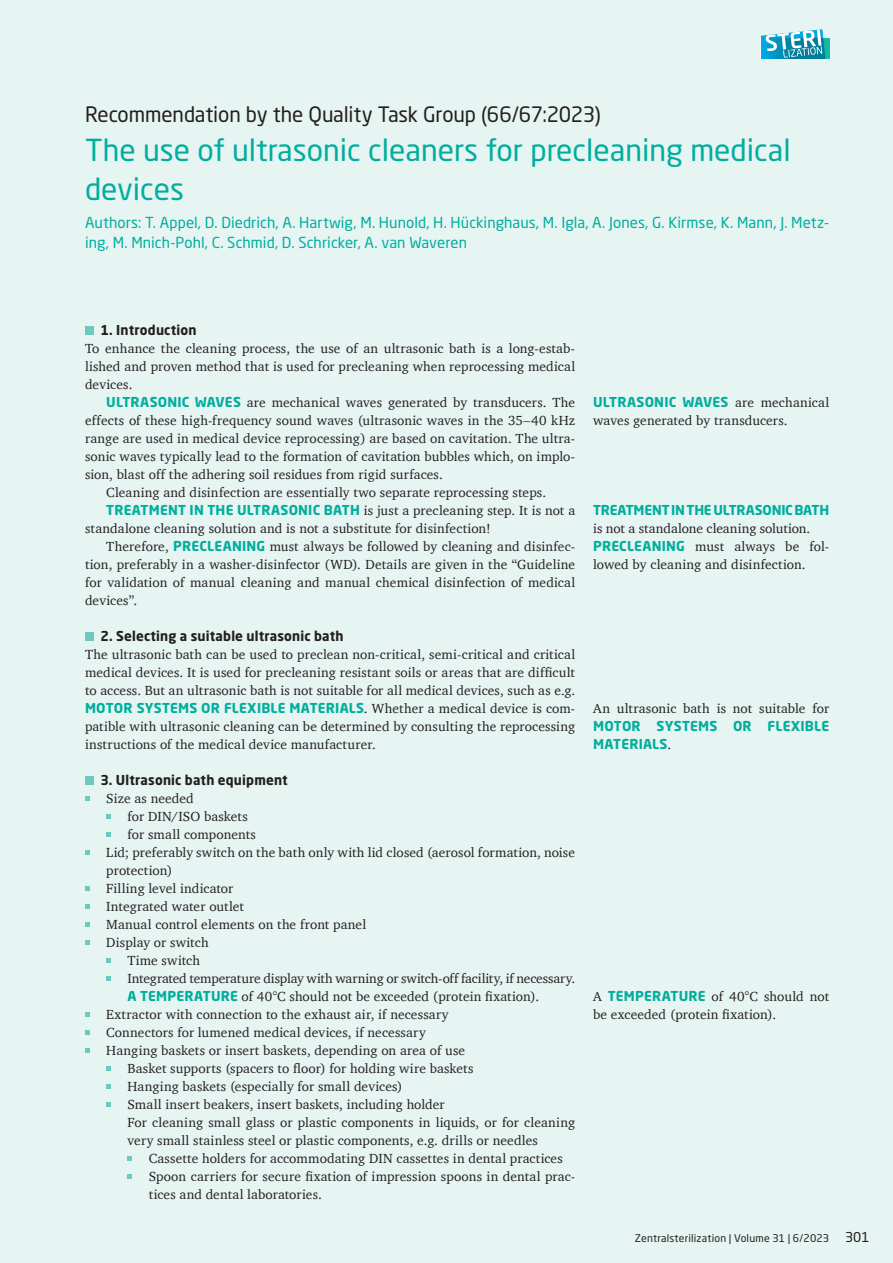
<style>
.page{position:relative;width:893px;height:1263px;background:#e6f4f2}
.page>*{position:absolute;margin:0;border:0;box-sizing:border-box;transform-origin:0 0}
.ZT-01__HL-GB{font:30px/39px "Neo Sans Pro";color:#00ae9d}
.ZT-03_SL-groß-GB{font:21px "Neo Sans Pro";letter-spacing:-.01em;color:#231f20}
.ZT-02__Autor-GB{font:15px/19.5px "Neo Sans Pro";letter-spacing:.005em;color:#00ae9d}
.ZT-04__FL-Aufzählung-GB{font:13.5px/18px "Charter";letter-spacing:.01em;color:#231f20}
.ZT-04__FL-GB{font:13.5px/18px "Charter";letter-spacing:.01em;color:#231f20}
.ZT-04__FL-Einzug-GB{font:13.5px/18px "Charter";letter-spacing:.01em;color:#231f20;text-align:justify}
.ZT-03__SL-GB{font:700 13.5px "Neo Sans Pro";letter-spacing:.015em;color:#231f20}
.t1{font:10.5px "Neo Sans Pro";letter-spacing:.015em;color:#231f20}
.s1{font-family:"Neo Sans Pro";font-weight:700;color:#00ae9d}
.s2{font-size:13.5px}
</style>
<div class="page">
<svg style="left:761px;top:29px;width:69px;height:30px"></svg>
<div style="left:85px;top:327px;width:9px;height:8px;background:#6ec8be"></div>
<div style="left:85px;top:633px;width:9px;height:8px;background:#6ec8be"></div>
<div style="left:85px;top:777px;width:9px;height:8px;background:#6ec8be"></div>
<svg style="left:85px;top:796px;width:5px;height:5px"></svg>
<svg style="left:106px;top:814px;width:5px;height:5px"></svg>
<svg style="left:106px;top:832px;width:5px;height:5px"></svg>
<svg style="left:85px;top:850px;width:5px;height:5px"></svg>
<svg style="left:85px;top:886px;width:5px;height:5px"></svg>
<svg style="left:85px;top:904px;width:5px;height:5px"></svg>
<svg style="left:85px;top:922px;width:5px;height:5px"></svg>
<svg style="left:85px;top:940px;width:5px;height:5px"></svg>
<svg style="left:106px;top:958px;width:5px;height:5px"></svg>
<svg style="left:106px;top:976px;width:5px;height:5px"></svg>
<svg style="left:85px;top:1012px;width:5px;height:5px"></svg>
<svg style="left:85px;top:1030px;width:5px;height:5px"></svg>
<svg style="left:85px;top:1048px;width:5px;height:5px"></svg>
<svg style="left:106px;top:1066px;width:5px;height:5px"></svg>
<svg style="left:106px;top:1084px;width:5px;height:5px"></svg>
<svg style="left:106px;top:1102px;width:5px;height:5px"></svg>
<svg style="left:128px;top:1156px;width:4px;height:5px"></svg>
<svg style="left:128px;top:1174px;width:4px;height:5px"></svg>
<p class="ZT-03_SL-groß-GB" style="left:85px;top:102px;width:517px">Recommendation by the Quality Task Group (66/67:2023)</p>
<p class="ZT-01__HL-GB" style="left:85px;top:130px;width:707px">The use of ultrasonic cleaners for precleaning medical devices</p>
<p class="ZT-02__Autor-GB" style="left:85px;top:213px;width:746px">Authors: T. Appel, D. Diedrich, A. Hartwig, M. Hunold, H. Hückinghaus, M. Igla, A. Jones, G. Kirmse, K. Mann, J. Metz&shy;ing, M. Mnich-Pohl, C. Schmid, D. Schricker, A. van Waveren</p>
<p class="ZT-03__SL-GB" style="left:100px;top:321px;width:98px">1. Introduction</p>
<p class="ZT-04__FL-GB" style="left:85px;top:339px;width:492px;text-align:justify">To enhance the cleaning process, the use of an ultrasonic bath is a long-estab&shy;lished and proven method that is used for precleaning when reprocessing medical devices.</p>
<p class="ZT-04__FL-Einzug-GB" style="left:85px;top:393px;width:492px;text-indent:21px"><span class="s1">ULTRASONIC WAVES</span> are mechanical waves generated by transducers. The effects of these high-frequency sound waves (ultrasonic waves in the 35–40 kHz range are used in medical device reprocessing) are based on cavitation. The ultra&shy;sonic waves typically lead to the formation of cavitation bubbles which, on implo&shy;sion, blast off the adhering soil residues from rigid surfaces.</p>
<p class="ZT-04__FL-Einzug-GB" style="left:106px;top:483px;width:441px">Cleaning and disinfection are essentially two separate reprocessing steps.</p>
<p class="ZT-04__FL-Einzug-GB" style="left:85px;top:501px;width:492px;text-indent:21px"><span class="s1">TREATMENT IN THE ULTRASONIC BATH</span> is just a precleaning step. It is not a standalone cleaning solution and is not a substitute for disinfection!</p>
<p class="ZT-04__FL-Einzug-GB" style="left:85px;top:537px;width:492px;text-indent:21px">Therefore, <span class="s1">PRECLEANING</span> must always be followed by cleaning and disinfec&shy;tion, preferably in a washer-disinfector (WD). Details are given in the “Guideline for validation of manual cleaning and manual chemical disinfection of medical devices”.</p>
<p class="ZT-03__SL-GB" style="left:100px;top:627px;width:245px">2. Selecting a suitable ultrasonic bath</p>
<p class="ZT-04__FL-GB" style="left:85px;top:645px;width:492px;text-align:justify">The ultrasonic bath can be used to preclean non-critical, semi-critical and critical medical devices. It is used for precleaning resistant soils or areas that are difficult to access. But an ultrasonic bath is not suitable for all medical devices, such as e.g.<br><span class="s1">MOTOR SYSTEMS OR FLEXIBLE MATERIALS</span>. Whether a medical device is com&shy;patible with ultrasonic cleaning can be determined by consulting the reprocessing instructions of the medical device manufacturer.</p>
<p class="ZT-03__SL-GB" style="left:100px;top:771px;width:189px">3. Ultrasonic bath equipment</p>
<p class="ZT-04__FL-Aufzählung-GB" style="left:106px;top:789px;width:89px">Size as needed</p>
<p class="ZT-04__FL-Aufzählung-GB" style="left:128px;top:807px;width:122px">for DIN/ISO baskets</p>
<p class="ZT-04__FL-Aufzählung-GB" style="left:128px;top:825px;width:130px">for small components</p>
<p class="ZT-04__FL-Aufzählung-GB" style="left:106px;top:843px;width:470px">Lid; preferably switch on the bath only with lid closed (aerosol formation, noise protection)</p>
<p class="ZT-04__FL-Aufzählung-GB" style="left:106px;top:879px;width:129px">Filling level indicator</p>
<p class="ZT-04__FL-Aufzählung-GB" style="left:106px;top:897px;width:139px">Integrated water outlet</p>
<p class="ZT-04__FL-Aufzählung-GB" style="left:106px;top:915px;width:261px">Manual control elements on the front panel</p>
<p class="ZT-04__FL-Aufzählung-GB" style="left:106px;top:933px;width:104px">Display or switch</p>
<p class="ZT-04__FL-Aufzählung-GB" style="left:128px;top:951px;width:74px">Time switch</p>
<p class="ZT-04__FL-Aufzählung-GB" style="left:128px;top:969px;width:449px">Integrated temperature display with warning or switch-off facility, if necessary.<br><span class="s1">A TEMPERATURE</span> of 40°C should not be exceeded (protein fixation).</p>
<p class="ZT-04__FL-Aufzählung-GB" style="left:106px;top:1005px;width:344px">Extractor with connection to the exhaust air, if necessary</p>
<p class="ZT-04__FL-Aufzählung-GB" style="left:106px;top:1023px;width:321px">Connectors for lumened medical devices, if necessary</p>
<p class="ZT-04__FL-Aufzählung-GB" style="left:106px;top:1041px;width:360px">Hanging baskets or insert baskets, depending on area of use</p>
<p class="ZT-04__FL-Aufzählung-GB" style="left:128px;top:1059px;width:347px">Basket supports (spacers to floor) for holding wire baskets</p>
<p class="ZT-04__FL-Aufzählung-GB" style="left:128px;top:1077px;width:276px">Hanging baskets (especially for small devices)</p>
<p class="ZT-04__FL-Aufzählung-GB" style="left:128px;top:1095px;width:319px">Small insert beakers, insert baskets, including holder</p>
<p class="ZT-04__FL-Aufzählung-GB" style="left:128px;top:1113px;width:449px">For cleaning small glass or plastic components in liquids, or for cleaning very small stainless steel or plastic components, e.g. drills or needles</p>
<p class="ZT-04__FL-Aufzählung-GB" style="left:149px;top:1149px;width:416px">Cassette holders for accommodating DIN cassettes in dental practices</p>
<p class="ZT-04__FL-Aufzählung-GB" style="left:149px;top:1167px;width:428px">Spoon carriers for secure fixation of impression spoons in dental prac&shy;tices and dental laboratories.</p>
<p class="ZT-04__FL-GB" style="left:593px;top:393px;width:238px"><span class="s1">ULTRASONIC WAVES</span> are mechanical waves generated by transducers.</p>
<p class="ZT-04__FL-GB" style="left:593px;top:501px;width:238px"><span class="s1">TREATMENT IN THE ULTRASONIC BATH </span>is not a standalone cleaning solution.</p>
<p class="ZT-04__FL-GB" style="left:593px;top:537px;width:238px"><span class="s1">PRECLEANING</span> must always be fol&shy;lowed by cleaning and disinfection.</p>
<p class="ZT-04__FL-GB" style="left:593px;top:699px;width:238px;text-align:justify">An ultrasonic bath is not suitable for <span class="s1">MOTOR SYSTEMS OR FLEXIBLE MATERIALS</span>.</p>
<p class="ZT-04__FL-GB" style="left:593px;top:987px;width:238px">A <span class="s1">TEMPERATURE</span> of 40°C should not be exceeded (protein fixation).</p>
<p class="t1" style="left:635px;top:1231px;width:236px">Zentralsterilization | Volume 31 | 6/2023 <span class="s2">301</span></p>
</div>
